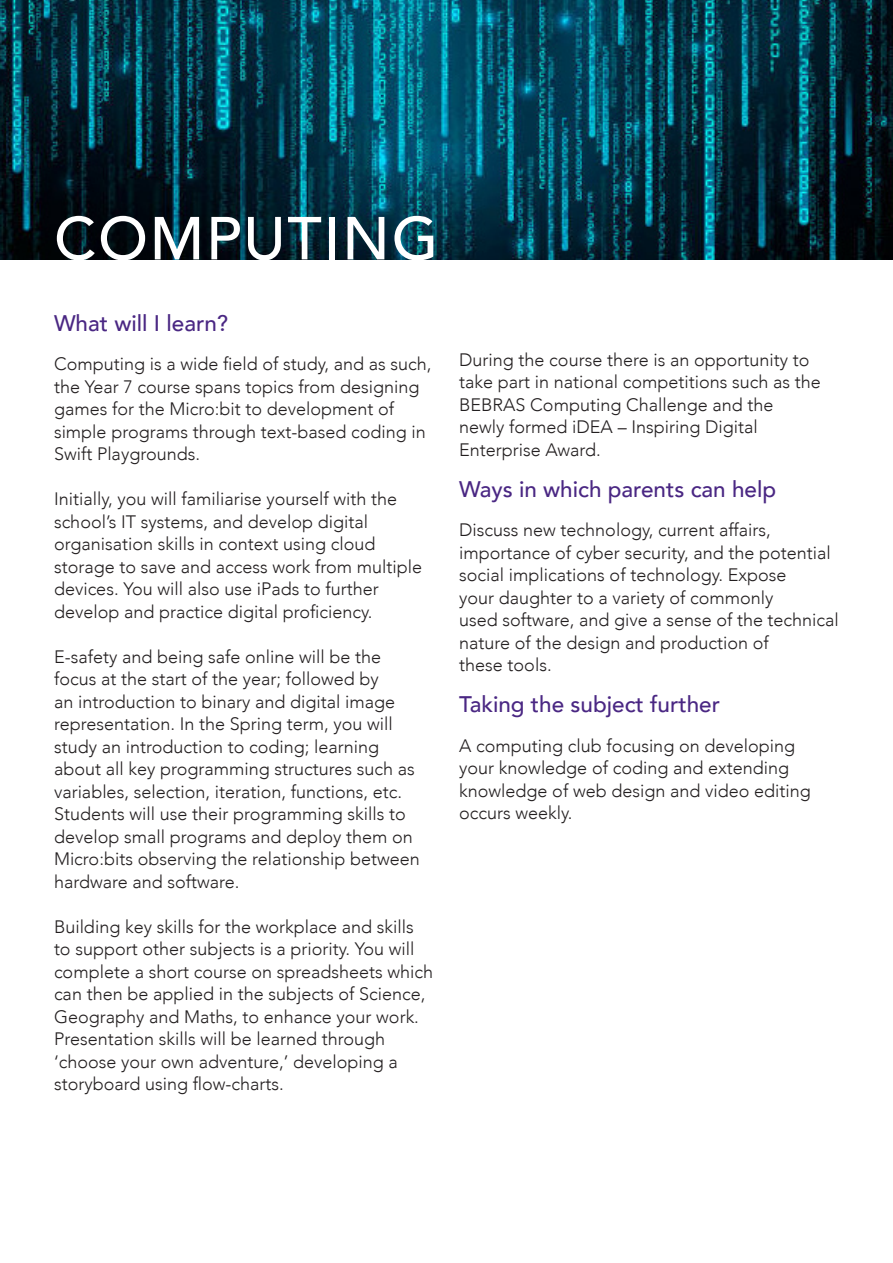
<style>
.page{position:relative;width:893px;height:1263px;background:#fff}
.page>*{position:absolute;margin:0;border:0;box-sizing:border-box;transform-origin:0 0}
.heading{font:500 60px "Avenir";letter-spacing:.03em;color:#fff}
.t1{font:500 22.5px "Avenir";color:#4a2783}
.t2{font:300 18px/22.5px "Avenir";color:#231f20}
</style>
<div class="page">
<img style="left:0;top:0;width:893px;height:259px">
<p class="heading" style="left:54px;top:187px;width:386px">COMPUTING</p>
<p class="t1" style="left:54px;top:303px;width:176px">What will I learn?</p>
<p class="t2" style="left:54px;top:353px;width:379px">Computing is a wide field of study, and as such, the Year 7 course spans topics from designing games for the Micro:bit to development of simple programs through text-based coding in Swift Playgrounds.</p>
<p class="t2" style="left:54px;top:488px;width:370px">Initially, you will familiarise yourself with the school’s IT systems, and develop digital organisation skills in context using cloud storage to save and access work from multiple devices. You will also use iPads to further develop and practice digital proficiency.</p>
<p class="t2" style="left:54px;top:645px;width:367px">E-safety and being safe online will be the focus at the start of the year; followed by<br>an introduction to binary and digital image representation. In the Spring term, you will study an introduction to coding; learning about all key programming structures such as variables, selection, iteration, functions, etc.<br>Students will use their programming skills to develop small programs and deploy them on Micro:bits observing the relationship between hardware and software.</p>
<p class="t2" style="left:54px;top:915px;width:381px">Building key skills for the workplace and skills to support other subjects is a priority. You will complete a short course on spreadsheets which can then be applied in the subjects of Science, Geography and Maths, to enhance your work.<br>Presentation skills will be learned through ‘choose your own adventure,’ developing a storyboard using flow-charts.</p>
<p class="t2" style="left:459px;top:348px;width:363px">During the course there is an opportunity to take part in national competitions such as the BEBRAS Computing Challenge and the newly formed iDEA – Inspiring Digital Enterprise Award.</p>
<p class="t1" style="left:459px;top:469px;width:318px">Ways in which parents can help</p>
<p class="t2" style="left:459px;top:519px;width:381px">Discuss new technology, current affairs, importance of cyber security, and the potential social implications of technology. Expose<br>your daughter to a variety of commonly<br>used software, and give a sense of the technical nature of the design and production of<br>these tools.</p>
<p class="t1" style="left:459px;top:685px;width:262px">Taking the subject further</p>
<p class="t2" style="left:459px;top:734px;width:353px">A computing club focusing on developing your knowledge of coding and extending knowledge of web design and video editing occurs weekly.</p>
</div>
